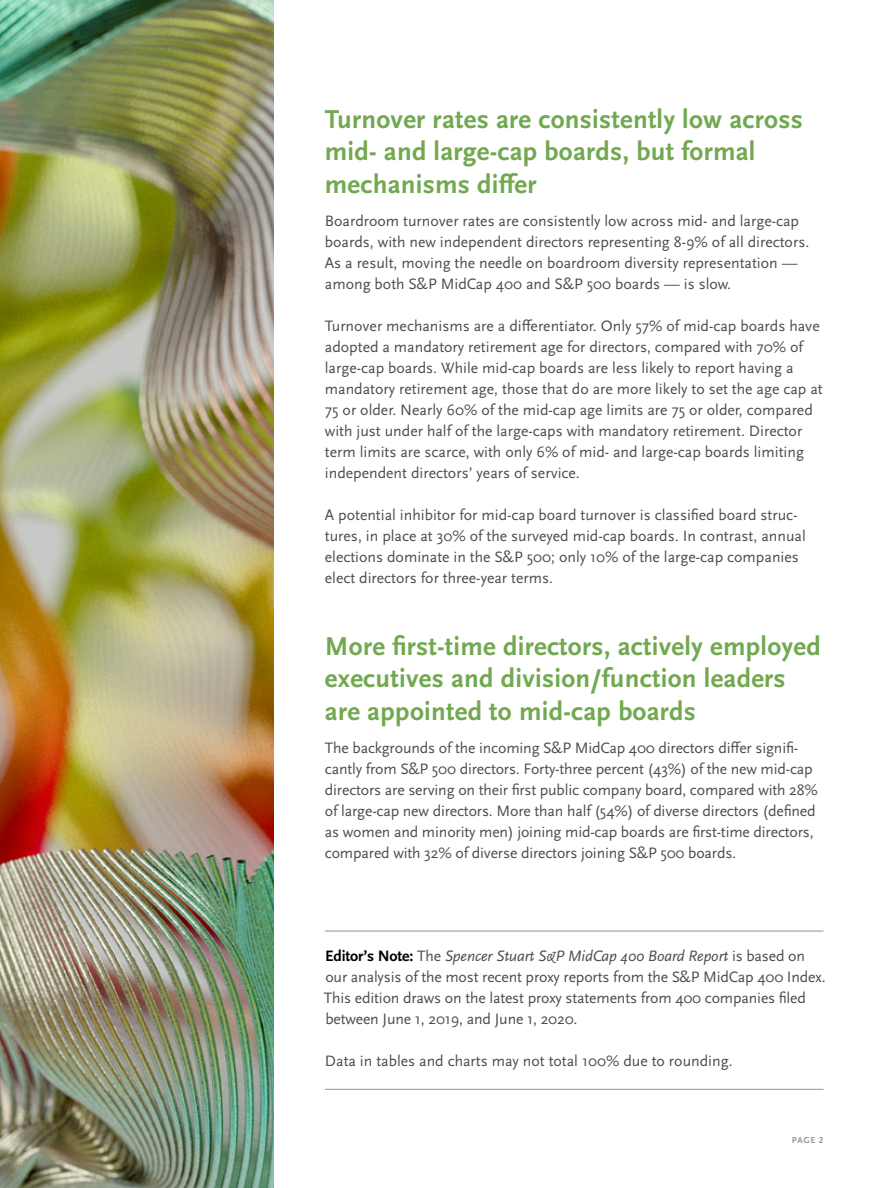
<style>
.page{position:relative;width:891px;height:1188px;background:#fff}
.page>*{position:absolute;margin:0;border:0;box-sizing:border-box;transform-origin:0 0}
.t1{font:700 27px/32.4px "Scala Sans Pro";letter-spacing:.01em;color:#71a850}
.t2{font:15.75px/21px "Scala Sans Pro";color:#4d4d4f}
.t3{font:700 9px "Scala Sans Pro";color:#939598}
.s1{font-weight:700;color:#000}
.s2{font-style:italic}
</style>
<div class="page">
<hr style="left:325px;top:931px;width:499px;height:1px;background:#939598">
<hr style="left:325px;top:1089px;width:499px;height:1px;background:#939598">
<img style="left:0;top:0;width:274px;height:1188px">
<h1 class="t1" style="left:325px;top:103px;width:479px">Turnover rates are consistently low across mid- and large-cap boards, but formal mechanisms differ</h1>
<p class="t2" style="left:325px;top:211px;width:486px">Boardroom turnover rates are consistently low across mid- and large-cap boards, with new independent directors representing 8-9% of all directors.<br>As a result, moving the needle on boardroom diversity representation — among both S&amp;P MidCap 400 and S&amp;P 500 boards — is slow.</p>
<p class="t2" style="left:325px;top:316px;width:499px">Turnover mechanisms are a differentiator. Only 57% of mid-cap boards have adopted a mandatory retirement age for directors, compared with 70% of large-cap boards. While mid-cap boards are less likely to report having a mandatory retirement age, those that do are more likely to set the age cap at 75 or older. Nearly 60% of the mid-cap age limits are 75 or older, compared with just under half of the large-caps with mandatory retirement. Director term limits are scarce, with only 6% of mid- and large-cap boards limiting independent directors’ years of service.</p>
<p class="t2" style="left:325px;top:505px;width:482px">A potential inhibitor for mid-cap board turnover is classified board struc&shy;tures, in place at 30% of the surveyed mid-cap boards. In contrast, annual elections dominate in the S&amp;P 500; only 10% of the large-cap companies elect directors for three-year terms.</p>
<h1 class="t1" style="left:325px;top:630px;width:497px">More first-time directors, actively employed executives and division/function leaders are appointed to mid-cap boards</h1>
<p class="t2" style="left:325px;top:738px;width:495px">The backgrounds of the incoming S&amp;P MidCap 400 directors differ signifi&shy;cantly from S&amp;P 500 directors. Forty-three percent (43%) of the new mid-cap directors are serving on their first public company board, compared with 28% of large-cap new directors. More than half (54%) of diverse directors (defined as women and minority men) joining mid-cap boards are first-time directors, compared with 32% of diverse directors joining S&amp;P 500 boards.</p>
<p class="t2" style="left:324px;top:946px;width:503px"><span class="s1">Editor’s Note:</span> The <span class="s2">Spencer Stuart S&amp;P MidCap 400 Board Report</span> is based on our analysis of the most recent proxy reports from the S&amp;P MidCap 400 Index.<br>This edition draws on the latest proxy statements from 400 companies filed between June 1, 2019, and June 1, 2020.</p>
<p class="t2" style="left:325px;top:1051px;width:409px">Data in tables and charts may not total 100% due to rounding.</p>
<p class="t3" style="left:792px;top:1135px;width:33px">PAGE 2</p>
</div>
